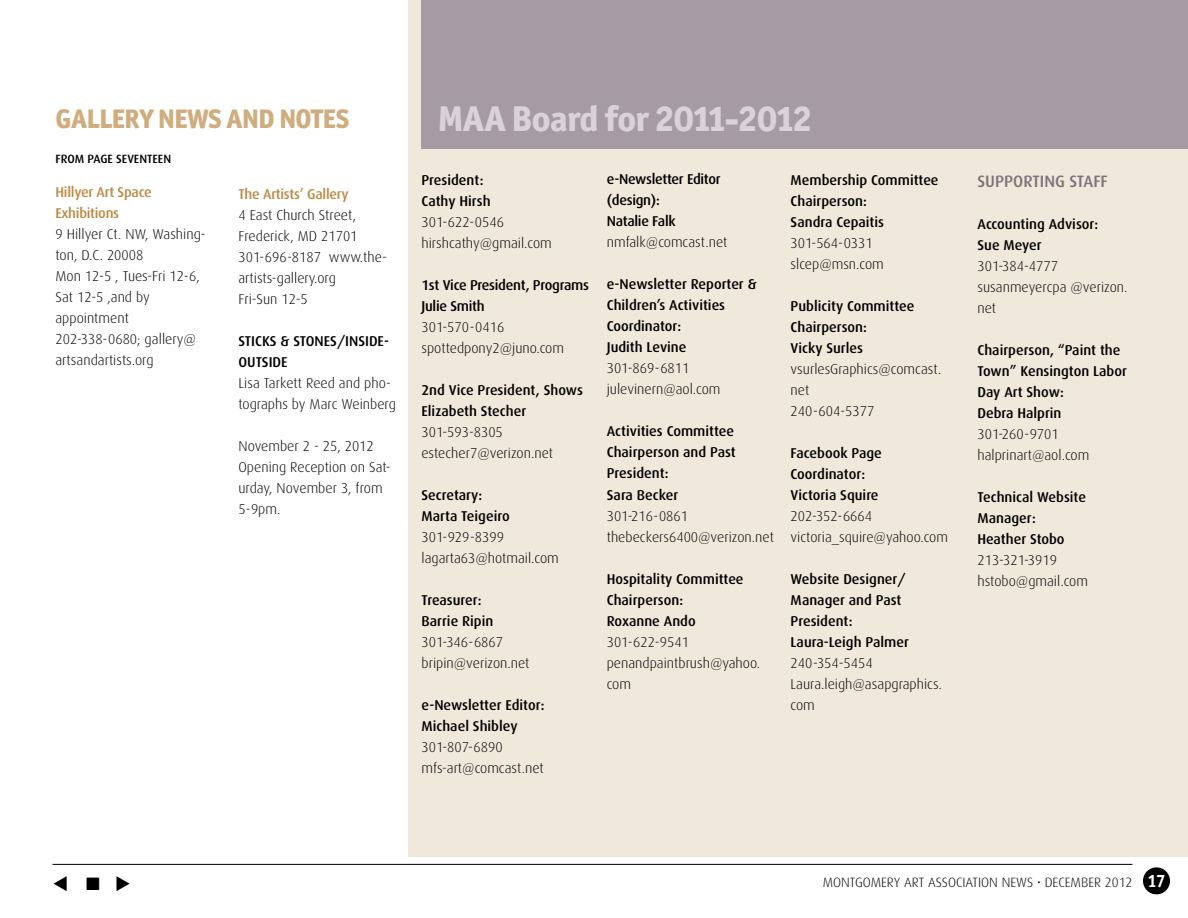
<style>
.page{position:relative;width:1188px;height:918px;background:#fff}
.page>*{position:absolute;margin:0;border:0;box-sizing:border-box;transform-origin:0 0}
.t1{font:800 36px "Officina Sans ITC Std";letter-spacing:-.02em;color:#d9d2d7}
.t2{font:800 27px "Officina Sans ITC Std";letter-spacing:-.02em;color:#cfad7e}
.t3{font:18px "Wingdings 3";color:#000}
.t4{font:500 16.5px "Dax";color:#80727b}
.t5{font:300 14.25px/21px "Dax";color:#000}
.t6{font:500 14.25px/21px "Dax";color:#000}
.t7{font:500 14.25px/21px "Dax";letter-spacing:-.02em;color:#000}
.t8{font:500 14.25px/21px "Dax";letter-spacing:-.02em;color:#bc8a44}
.t9{font:300 13.5px "Dax";color:#000}
.t10{font:500 12px "Dax";color:#000}
.s1{font-family:"Officina Sans ITC Std";font-weight:700;font-size:18px;color:#fff}
</style>
<div class="page">
<hr style="left:52px;top:864px;width:1080px;height:1px;background:#000">
<div style="left:1143px;top:867px;width:27px;height:27px;background:#000;border-radius:50%"></div>
<div style="left:408px;top:0;width:780px;height:856px;background:#f1e8dc"></div>
<div style="left:422px;top:0;width:766px;height:149px;background:#a69ba3"></div>
<h2 class="t2" style="left:56px;top:101px;width:296px">GALLERY NEWS AND NOTES</h2>
<p class="t10" style="left:56px;top:152px;width:117px">FROM PAGE SEVENTEEN</p>
<p class="t8" style="left:56px;top:182px;width:98px">Hillyer Art Space<br>Exhibitions</p>
<p class="t5" style="left:56px;top:224px;width:152px">9 Hillyer Ct. NW, Washing&shy;ton, D.C. 20008<br>Mon 12-5 , Tues-Fri 12-6,<br>Sat 12-5 ,and by appointment<br>202-338-0680; gallery@ artsandartists.org</p>
<p class="t8" style="left:238px;top:184px;width:112px">The Artists’ Gallery</p>
<p class="t5" style="left:238px;top:205px;width:150px">4 East Church Street,<br>Frederick, MD 21701<br>301-696-8187 www.the&shy;artists-gallery.org<br>Fri-Sun 12-5</p>
<p class="t6" style="left:238px;top:331px;width:152px">STICKS &amp; STONES/INSIDE-<br>OUTSIDE</p>
<p class="t5" style="left:238px;top:373px;width:159px">Lisa Tarkett Reed and pho&shy;tographs by Marc Weinberg</p>
<p class="t5" style="left:238px;top:436px;width:154px">November 2 - 25, 2012<br>Opening Reception on Sat&shy;urday, November 3, from<br>5-9pm.</p>
<h1 class="t1" style="left:438px;top:96px;width:376px">MAA Board for 2011-2012</h1>
<p class="t6" style="left:422px;top:170px;width:71px">President:<br>Cathy Hirsh</p>
<p class="t5" style="left:422px;top:212px;width:132px">301-622-0546 hirshcathy@gmail.com</p>
<p class="t7" style="left:422px;top:275px;width:169px">1st Vice President, Programs<br>Julie Smith</p>
<p class="t5" style="left:422px;top:317px;width:144px">301-570-0416 spottedpony2@juno.com</p>
<p class="t6" style="left:422px;top:380px;width:163px">2nd Vice President, Shows<br>Elizabeth Stecher</p>
<p class="t5" style="left:422px;top:422px;width:133px">301-593-8305 estecher7@verizon.net</p>
<p class="t6" style="left:422px;top:485px;width:90px">Secretary:<br>Marta Teigeiro</p>
<p class="t5" style="left:422px;top:527px;width:139px">301-929-8399 lagarta63@hotmail.com</p>
<p class="t6" style="left:422px;top:590px;width:73px">Treasurer:<br>Barrie Ripin</p>
<p class="t5" style="left:422px;top:632px;width:110px">301-346-6867 bripin@verizon.net</p>
<p class="t6" style="left:422px;top:695px;width:124px">e-Newsletter Editor:<br>Michael Shibley</p>
<p class="t5" style="left:422px;top:737px;width:124px">301-807-6890 mfs-art@comcast.net</p>
<p class="t7" style="left:607px;top:169px;width:115px">e-Newsletter Editor (design):<br>Natalie Falk</p>
<p class="t5" style="left:607px;top:232px;width:122px">nmfalk@comcast.net</p>
<p class="t6" style="left:607px;top:274px;width:151px">e-Newsletter Reporter &amp;<br>Children’s Activities<br>Coordinator:<br>Judith Levine</p>
<p class="t5" style="left:607px;top:358px;width:115px">301-869-6811 julevinern@aol.com</p>
<p class="t6" style="left:607px;top:421px;width:131px">Activities Committee<br>Chairperson and Past<br>President:<br>Sara Becker</p>
<p class="t5" style="left:607px;top:505px;width:169px">301-216-0861 thebeckers6400@verizon.net</p>
<p class="t6" style="left:607px;top:568px;width:138px">Hospitality Committee<br>Chairperson:<br>Roxanne Ando</p>
<p class="t5" style="left:607px;top:631px;width:155px">301-622-9541 penandpaintbrush@yahoo. com</p>
<p class="t6" style="left:791px;top:169px;width:150px">Membership Committee<br>Chairperson:<br>Sandra Cepaitis</p>
<p class="t5" style="left:791px;top:232px;width:95px">301-564-0331 slcep@msn.com</p>
<p class="t6" style="left:791px;top:295px;width:125px">Publicity Committee<br>Chairperson:<br>Vicky Surles</p>
<p class="t5" style="left:791px;top:358px;width:152px">vsurlesGraphics@comcast. net<br>240-604-5377</p>
<p class="t6" style="left:791px;top:442px;width:93px">Facebook Page<br>Coordinator:<br>Victoria Squire</p>
<p class="t5" style="left:791px;top:505px;width:159px">202-352-6664 victoria_squire@yahoo.com</p>
<p class="t6" style="left:791px;top:568px;width:120px">Website Designer/<br>Manager and Past<br>President:<br>Laura-Leigh Palmer</p>
<p class="t5" style="left:791px;top:652px;width:153px">240-354-5454<br>Laura.leigh@asapgraphics. com</p>
<p class="t4" style="left:977px;top:172px;width:132px">SUPPORTING STAFF</p>
<p class="t6" style="left:977px;top:213px;width:122px">Accounting Advisor:<br>Sue Meyer</p>
<p class="t5" style="left:977px;top:255px;width:152px">301-384-4777 susanmeyercpa @verizon. net</p>
<p class="t6" style="left:977px;top:339px;width:151px">Chairperson, “Paint the<br>Town” Kensington Labor<br>Day Art Show:<br>Debra Halprin</p>
<p class="t5" style="left:977px;top:423px;width:113px">301-260-9701 halprinart@aol.com</p>
<p class="t6" style="left:977px;top:486px;width:110px">Technical Website<br>Manager:<br>Heather Stobo</p>
<p class="t5" style="left:977px;top:549px;width:112px">213-321-3919 hstobo@gmail.com</p>
<p class="t3" style="left:53px;top:874px;width:80px">▼ ■ ◆</p>
<p class="t9" style="left:823px;top:875px;width:344px">MONTGOMERY ART ASSOCIATION NEWS • DECEMBER 2012 <span class="s1">17</span></p>
</div>
